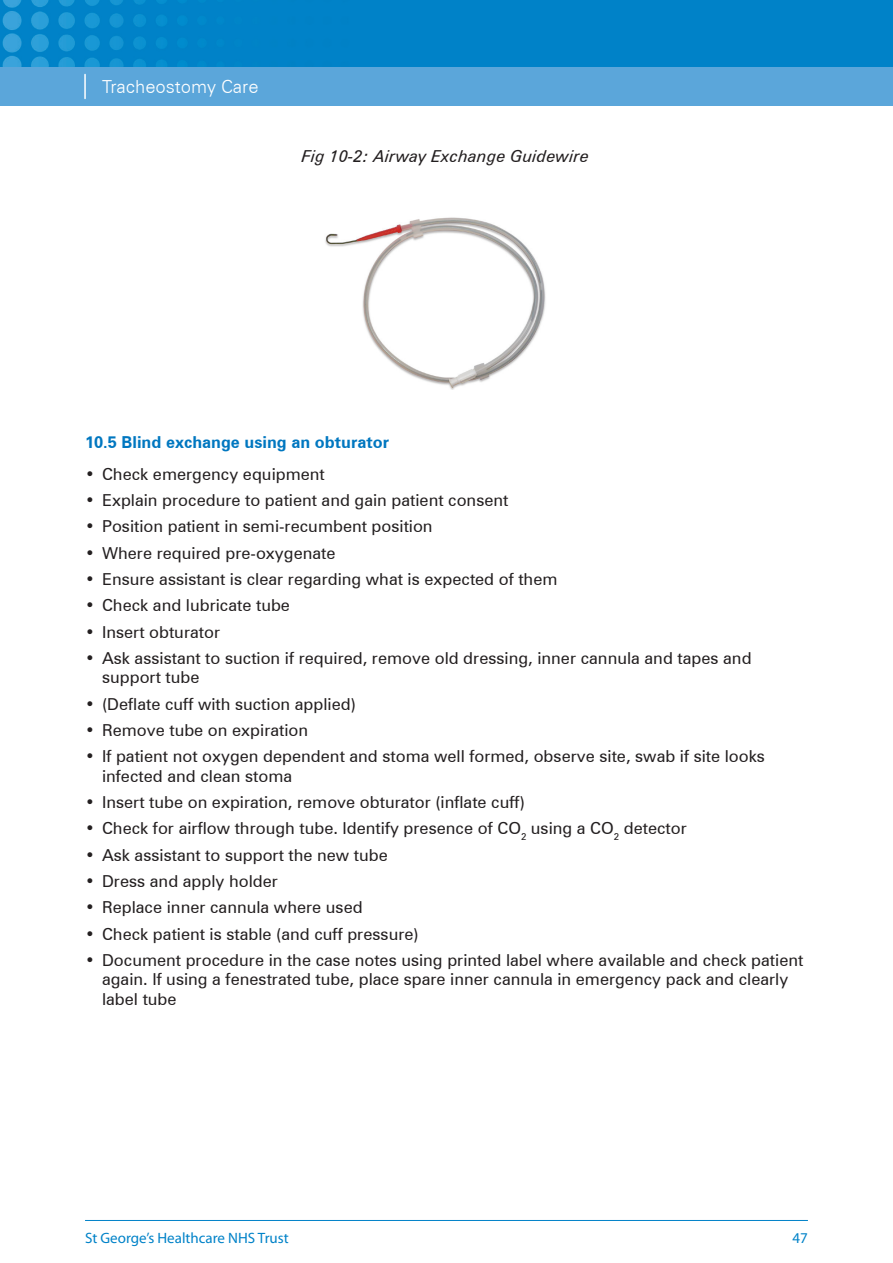
<style>
.page{position:relative;width:893px;height:1263px;background:#fff}
.page>*{position:absolute;margin:0;border:0;box-sizing:border-box;transform-origin:0 0}
.t1{font:300 18px "Zurich BT";color:#fff}
.t2{font:16.5px/19.5px "Zurich BT";color:#231f20}
.Subhead{font:700 16.5px "Zurich BT";color:#0077c0}
.t3{font:italic 16.5px "Zurich BT";color:#231f20}
.t4{font:15px "Myriad Pro";color:#0082c8}
</style>
<div class="page">
<div style="left:0;top:67px;width:893px;height:39px;background:#5ba6da"></div>
<div style="left:0;top:0;width:893px;height:67px;background:#0082c8"></div>
<img style="left:2px;top:0;width:165px;height:67px">
<hr style="left:85px;top:1220px;width:723px;height:1px;background:#0082c8">
<hr style="left:84px;top:74px;width:2px;height:24px;background:#fff">
<img style="left:325px;top:217px;width:221px;height:173px">
<p class="t1" style="left:102px;top:76px;width:158px">Tracheostomy Care</p>
<p class="t3" style="left:302px;top:146px;width:289px">Fig 10-2: Airway Exchange Guidewire</p>
<p class="Subhead" style="left:85px;top:432px;width:306px">10.5 Blind exchange using an obturator</p>
<p class="t2" style="left:85px;top:464px;width:241px">• Check emergency equipment</p>
<p class="t2" style="left:85px;top:490px;width:425px">• Explain procedure to patient and gain patient consent</p>
<p class="t2" style="left:85px;top:517px;width:349px">• Position patient in semi-recumbent position</p>
<p class="t2" style="left:85px;top:543px;width:252px">• Where required pre-oxygenate</p>
<p class="t2" style="left:85px;top:569px;width:474px">• Ensure assistant is clear regarding what is expected of them</p>
<p class="t2" style="left:85px;top:595px;width:207px">• Check and lubricate tube</p>
<p class="t2" style="left:85px;top:622px;width:137px">• Insert obturator</p>
<p class="t2" style="left:102px;top:648px;width:651px;text-indent:-17px">• Ask assistant to suction if required, remove old dressing, inner cannula and tapes and support tube</p>
<p class="t2" style="left:85px;top:694px;width:272px">• (Deflate cuff with suction applied)</p>
<p class="t2" style="left:85px;top:720px;width:225px">• Remove tube on expiration</p>
<p class="t2" style="left:102px;top:746px;width:664px;text-indent:-17px">• If patient not oxygen dependent and stoma well formed, observe site, swab if site looks infected and clean stoma</p>
<p class="t2" style="left:85px;top:792px;width:441px">• Insert tube on expiration, remove obturator (inflate cuff)</p>
<p class="t2" style="left:85px;top:819px;width:603px">• Check for airflow through tube. Identify presence of CO<sub>2</sub> using a CO<sub>2</sub> detector</p>
<p class="t2" style="left:85px;top:845px;width:304px">• Ask assistant to support the new tube</p>
<p class="t2" style="left:85px;top:871px;width:194px">• Dress and apply holder</p>
<p class="t2" style="left:85px;top:897px;width:279px">• Replace inner cannula where used</p>
<p class="t2" style="left:85px;top:924px;width:335px">• Check patient is stable (and cuff pressure)</p>
<p class="t2" style="left:102px;top:950px;width:703px;text-indent:-17px">• Document procedure in the case notes using printed label where available and check patient again. If using a fenestrated tube, place spare inner cannula in emergency pack and clearly label tube</p>
<p class="t4" style="left:85px;top:1228px;width:205px">St George’s Healthcare NHS Trust</p>
<p class="t4" style="left:792px;top:1228px;width:17px">47</p>
</div>
